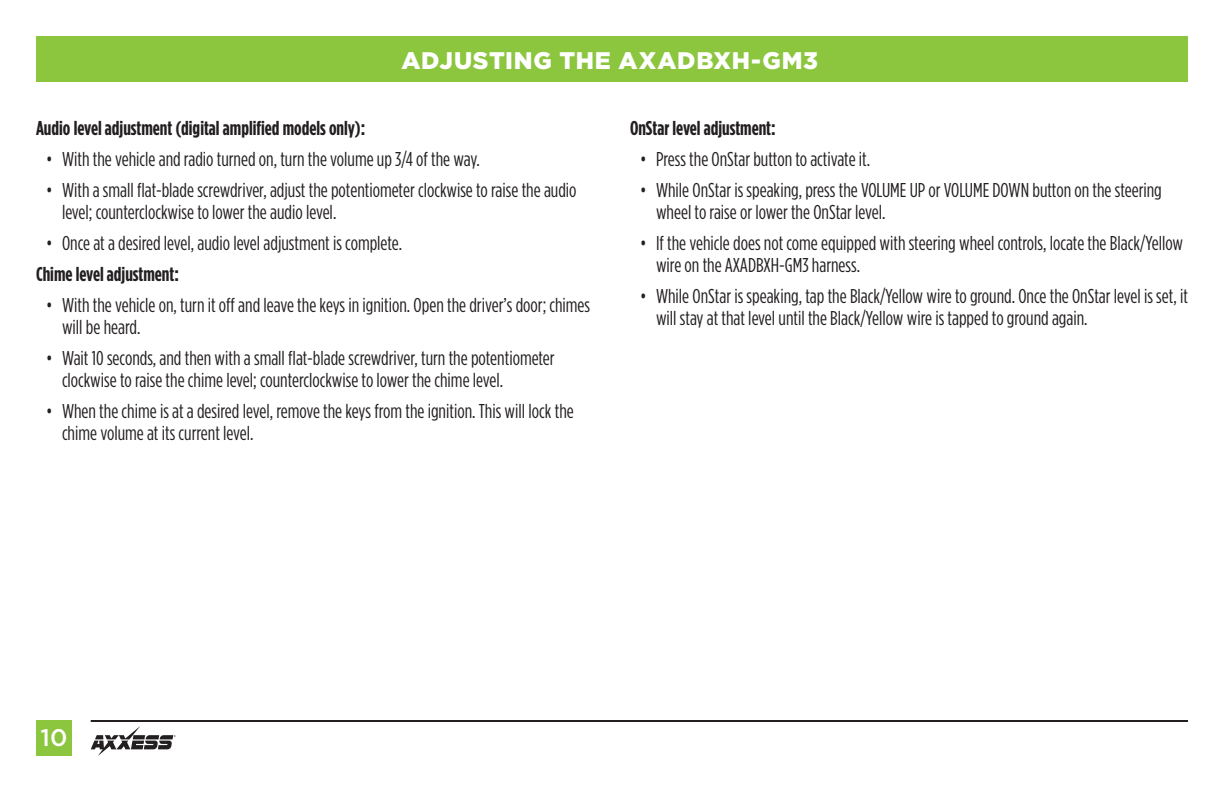
<style>
.page{position:relative;width:1224px;height:792px;background:#fff}
.page>*{position:absolute;margin:0;border:0;box-sizing:border-box;transform-origin:0 0}
.t1{font:900 24px "Gotham";letter-spacing:.025em;color:#fff}
.t2{font:500 24px "Gotham";color:#fff}
.t3{font:20px/22px "Gotham Condensed";color:#231f20}
.t4{font:700 20px "Gotham Condensed";color:#231f20}
</style>
<div class="page">
<div style="left:36px;top:36px;width:1152px;height:45px;background:#8bc63e"></div>
<div style="left:36px;top:720px;width:36px;height:36px;background:#8bc63e"></div>
<hr style="left:91px;top:720px;width:1097px;height:2px;background:#231f20">
<svg style="left:91px;top:726px;width:85px;height:30px"></svg>
<p class="t1" style="left:402px;top:47px;width:418px">ADJUSTING THE AXADBXH-GM3</p>
<p class="t4" style="left:36px;top:117px;width:331px">Audio level adjustment (digital amplified models only):</p>
<p class="t3" style="left:46px;top:148px;width:435px">• With the vehicle and radio turned on, turn the volume up 3/4 of the way.</p>
<p class="t3" style="left:62px;top:179px;width:516px;text-indent:-16px">• With a small flat-blade screwdriver, adjust the potentiometer clockwise to raise the audio level; counterclockwise to lower the audio level.</p>
<p class="t3" style="left:46px;top:232px;width:358px">• Once at a desired level, audio level adjustment is complete.</p>
<p class="t4" style="left:36px;top:263px;width:144px">Chime level adjustment:</p>
<p class="t3" style="left:62px;top:294px;width:530px;text-indent:-16px">• With the vehicle on, turn it off and leave the keys in ignition. Open the driver’s door; chimes will be heard.</p>
<p class="t3" style="left:62px;top:347px;width:494px;text-indent:-16px">• Wait 10 seconds, and then with a small flat-blade screwdriver, turn the potentiometer clockwise to raise the chime level; counterclockwise to lower the chime level.</p>
<p class="t3" style="left:62px;top:400px;width:513px;text-indent:-16px">• When the chime is at a desired level, remove the keys from the ignition. This will lock the chime volume at its current level.</p>
<p class="t4" style="left:630px;top:117px;width:147px">OnStar level adjustment:</p>
<p class="t3" style="left:640px;top:148px;width:232px">• Press the OnStar button to activate it.</p>
<p class="t3" style="left:656px;top:179px;width:507px;text-indent:-16px">• While OnStar is speaking, press the VOLUME UP or VOLUME DOWN button on the steering wheel to raise or lower the OnStar level.</p>
<p class="t3" style="left:656px;top:232px;width:529px;text-indent:-16px">• If the vehicle does not come equipped with steering wheel controls, locate the Black/Yellow wire on the AXADBXH-GM3 harness.</p>
<p class="t3" style="left:656px;top:285px;width:533px;text-indent:-16px">• While OnStar is speaking, tap the Black/Yellow wire to ground. Once the OnStar level is set, it will stay at that level until the Black/Yellow wire is tapped to ground again.</p>
<p class="t2" style="left:40px;top:724px;width:29px">10</p>
</div>
